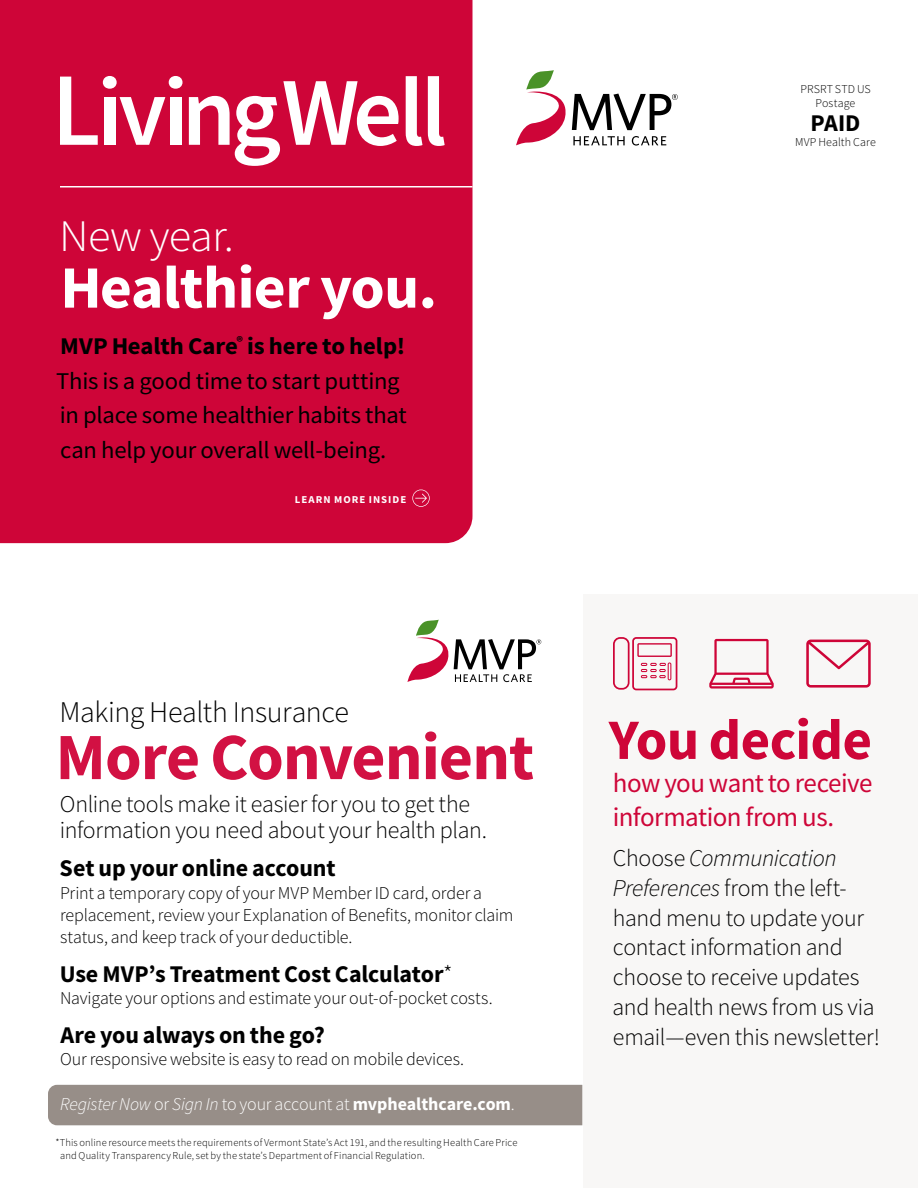
<style>
.page{position:relative;width:918px;height:1188px;background:#fff}
.page>*{position:absolute;margin:0;border:0;box-sizing:border-box;transform-origin:0 0}
.t1{font:700 66px "Source Sans Pro";letter-spacing:-.015em;color:#d21143}
.t2{font:700 60px "Source Sans Pro";letter-spacing:-.01em;color:#fff}
.t3{font:700 57px "Source Sans Pro";letter-spacing:-.01em;color:#ce0538}
.t4{font:300 45px "Source Sans Pro";letter-spacing:-.02em;color:#fff}
.t5{font:300 30px "Source Sans Pro";letter-spacing:-.015em;color:#000}
.t6{font:27px/33.5px "Source Sans Pro";letter-spacing:-.02em;color:#ce0538}
.t7{font:300 24px/29.7px "Source Sans Pro";letter-spacing:-.01em;color:#000}
.t8{font:24px/34.5px "Source Sans Pro";letter-spacing:-.01em;color:#000}
.t9{font:700 24px "Source Sans Pro";letter-spacing:-.005em;color:#000}
.t10{font:300 18px/22.4px "Source Sans Pro";letter-spacing:-.01em;color:#000}
.t11{font:300 18px "Source Sans Pro";letter-spacing:-.015em;color:#fff}
.t12{font:300 12px/13.5px "Source Sans Pro";letter-spacing:.01em;color:#000;text-align:center}
.t13{font:300 10.5px/13px "Source Sans Pro";letter-spacing:.015em;color:#000}
.t14{font:700 10.5px "Source Sans Pro";letter-spacing:.095em;color:#fff}
.s1{font-weight:700}
.s2{font-weight:300}
.s3{font-style:italic}
</style>
<div class="page">
<svg style="left:516px;top:70px;width:162px;height:76px"></svg>
<div style="left:0;top:0;width:472px;height:543px;background:#ce0538"></div>
<hr style="left:60px;top:186px;width:412px;height:2px;background:#fff">
<svg style="left:60px;top:77px;width:38px;height:68px"></svg>
<div style="left:104px;top:97px;width:11px;height:48px;background:#fff"></div>
<div style="left:103px;top:76px;width:14px;height:13px;background:#fff;border-radius:50%"></div>
<svg style="left:120px;top:97px;width:45px;height:48px"></svg>
<div style="left:170px;top:97px;width:11px;height:48px;background:#fff"></div>
<div style="left:169px;top:76px;width:14px;height:13px;background:#fff;border-radius:50%"></div>
<svg style="left:189px;top:81px;width:210px;height:85px"></svg>
<svg style="left:406px;top:76px;width:39px;height:70px"></svg>
<svg style="left:412px;top:490px;width:18px;height:17px"></svg>
<div style="left:583px;top:594px;width:335px;height:594px;background:#f8f7f6"></div>
<svg style="left:613px;top:637px;width:64px;height:53px"></svg>
<hr style="left:668px;top:662px;width:3px;height:18px;background:#ce0538;border-radius:2px">
<svg style="left:709px;top:639px;width:65px;height:50px"></svg>
<svg style="left:806px;top:640px;width:65px;height:48px"></svg>
<svg style="left:407px;top:620px;width:134px;height:62px"></svg>
<div style="left:48px;top:1085px;width:534px;height:40px;background:#978e88"></div>
<h3 class="t4" style="left:59px;top:208px;width:176px">New year.</h3>
<h2 class="t2" style="left:60px;top:247px;width:378px">Healthier you.</h2>
<h3 class="t8" style="left:56px;top:329px;width:352px"><span class="s1">MVP Health Care</span><sup>®</sup> <span class="s1">is here to help!<br></span>This is a good time to start putting in place some healthier habits that can help your overall well-being.</h3>
<p class="t14" style="left:295px;top:492px;width:113px">LEARN MORE INSIDE</p>
<p class="t12" style="left:800px;top:83px;width:72px">PRSRT STD US<br>Postage</p>
<h3 class="t9" style="left:811px;top:107px;width:51px">PAID</h3>
<p class="t12" style="left:795px;top:135px;width:82px">MVP Health Care</p>
<h3 class="t5" style="left:60px;top:694px;width:291px">Making Health Insurance</h3>
<h1 class="t1" style="left:56px;top:713px;width:480px">More Convenient</h1>
<h3 class="t7" style="left:60px;top:791px;width:429px;line-height:25.5px">Online tools make it easier for you to get the information you need about your health plan.</h3>
<h3 class="t9" style="left:60px;top:852px;width:278px">Set up your online account</h3>
<p class="t10" style="left:60px;top:882px;width:455px">Print a temporary copy of your MVP Member ID card, order a replacement, review your Explanation of Benefits, monitor claim status, and keep track of your deductible.</p>
<h3 class="t9" style="left:60px;top:958px;width:395px">Use MVP’s Treatment Cost Calculator<span class="s2">*</span></h3>
<p class="t10" style="left:60px;top:987px;width:434px">Navigate your options and estimate your out-of-pocket costs.</p>
<h3 class="t9" style="left:60px;top:1019px;width:266px">Are you always on the go?</h3>
<p class="t10" style="left:60px;top:1048px;width:405px">Our responsive website is easy to read on mobile devices.</p>
<p class="t11" style="left:60px;top:1093px;width:456px"><span class="s3">Register Now</span> or <span class="s3">Sign In</span> to your account at <span class="s1">mvphealthcare.com</span>.</p>
<p class="t13" style="left:60px;top:1136px;width:459px;text-indent:-5px">*This online resource meets the requirements of Vermont State’s Act 191, and the resulting Health Care Price and Quality Transparency Rule, set by the state’s Department of Financial Regulation.</p>
<h3 class="t3" style="left:609px;top:701px;width:265px">You decide</h3>
<h3 class="t6" style="left:613px;top:767px;width:261px">how you want to receive information from us.</h3>
<h3 class="t7" style="left:612px;top:843px;width:269px">Choose <span class="s3">Communication<br>Preferences</span> from the left&shy;hand menu to update your contact information and choose to receive updates and health news from us via email—even this newsletter!</h3>
</div>
